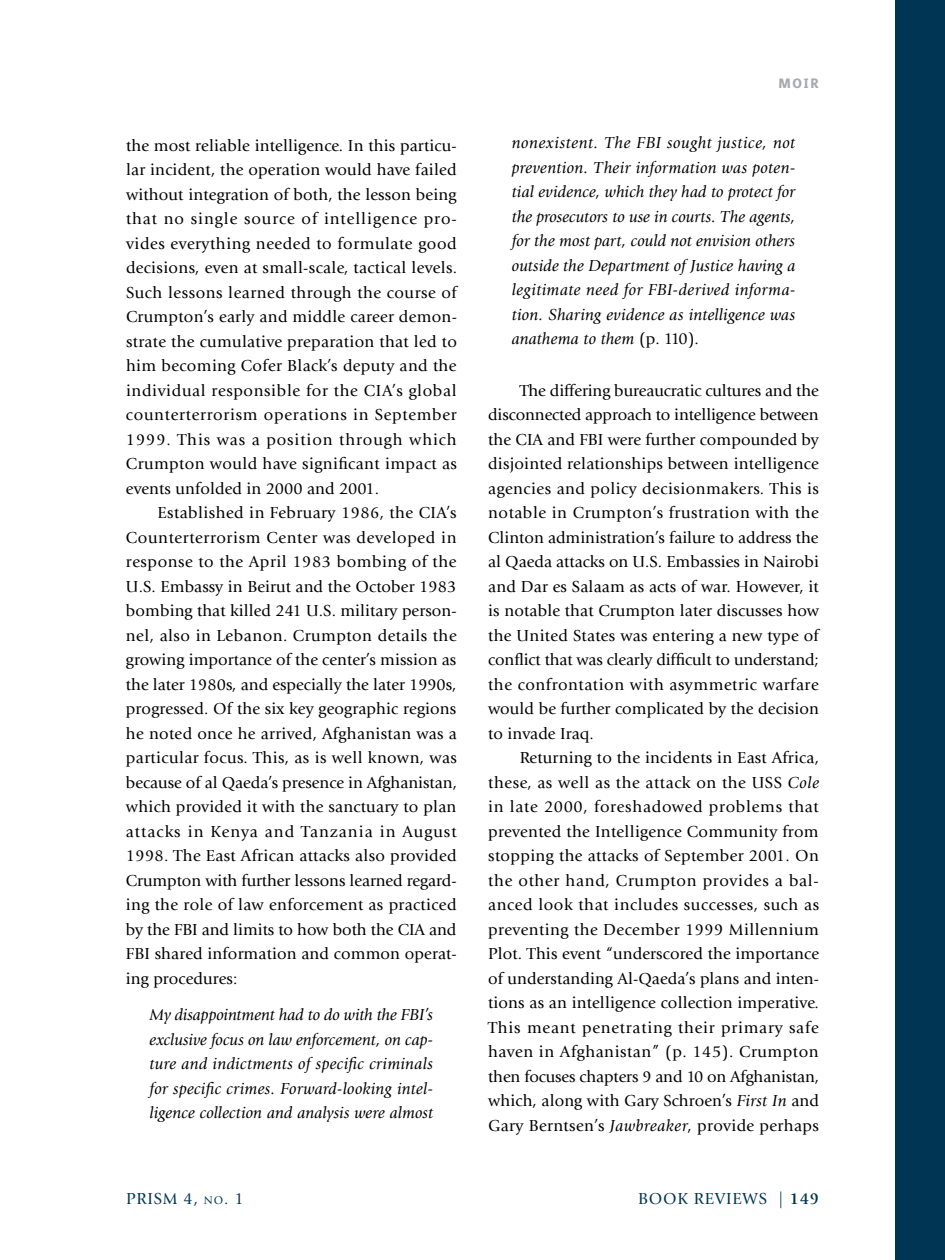
<style>
.page{position:relative;width:945px;height:1260px;background:#fff}
.page>*{position:absolute;margin:0;border:0;box-sizing:border-box;transform-origin:0 0}
.t1{font:700 17.5px "Surface";color:#a7a9ac}
.t2{font:16.62px/24.5px "Giovanni Std";letter-spacing:.005em;color:#000;text-align:justify}
.t3{font:italic 16.62px/24.5px "Giovanni Std";letter-spacing:.01em;color:#000;text-align:justify}
.t4{font:16.62px "Giovanni Std";letter-spacing:.05em;color:#003653}
.t5{font:700 16.62px "Giovanni Std";color:#003653}
.s1{font-style:normal}
.s2{font-style:italic}
.s3{font-size:11.72px}
.s4{font-weight:400}
</style>
<div class="page">
<div style="left:896px;top:0;width:49px;height:1260px;background:#003653"></div>
<p class="t2" style="left:126px;top:133px;width:333px">the most reliable intelligence. In this particu&shy;lar incident, the operation would have failed without integration of both, the lesson being that no single source of intelligence pro&shy;vides everything needed to formulate good decisions, even at small-scale, tactical levels.<br>Such lessons learned through the course of Crumpton’s early and middle career demon&shy;strate the cumulative preparation that led to him becoming Cofer Black’s deputy and the individual responsible for the CIA’s global counterterrorism operations in September 1999. This was a position through which Crumpton would have significant impact as events unfolded in 2000 and 2001.</p>
<p class="t2" style="left:126px;top:501px;width:333px;text-indent:32px">Established in February 1986, the CIA’s Counterterrorism Center was developed in response to the April 1983 bombing of the U.S. Embassy in Beirut and the October 1983 bombing that killed 241 U.S. military person&shy;nel, also in Lebanon. Crumpton details the growing importance of the center’s mission as the later 1980s, and especially the later 1990s, progressed. Of the six key geographic regions he noted once he arrived, Afghanistan was a particular focus. This, as is well known, was because of al Qaeda’s presence in Afghanistan, which provided it with the sanctuary to plan attacks in Kenya and Tanzania in August 1998. The East African attacks also provided Crumpton with further lessons learned regard&shy;ing the role of law enforcement as practiced by the FBI and limits to how both the CIA and FBI shared information and common operat&shy;ing procedures:</p>
<p class="t3" style="left:150px;top:1003px;width:285px">My disappointment had to do with the FBI’s exclusive focus on law enforcement, on cap&shy;ture and indictments of specific criminals for specific crimes. Forward-looking intel&shy;ligence collection and analysis were almost</p>
<p class="t1" style="left:778px;top:76px;width:11px">moi</p>
<p class="t1" style="left:810px;top:76px;width:10px">r</p>
<p class="t3" style="left:512px;top:131px;width:285px">nonexistent. The FBI sought justice, not prevention. Their information was poten&shy;tial evidence, which they had to protect for the prosecutors to use in courts. The agents, for the most part, could not envision others outside the Department of Justice having a legitimate need for FBI-derived informa&shy;tion. Sharing evidence as intelligence was anathema to them <span class="s1">(p. 110).</span></p>
<p class="t2" style="left:488px;top:378px;width:332px;text-indent:31px">The differing bureaucratic cultures and the disconnected approach to intelligence between the CIA and FBI were further compounded by disjointed relationships between intelligence agencies and policy decisionmakers. This is notable in Crumpton’s frustration with the Clinton administration’s failure to address the al Qaeda attacks on U.S. Embassies in Nairobi and Dar es Salaam as acts of war. However, it is notable that Crumpton later discusses how the United States was entering a new type of conflict that was clearly difficult to understand; the confrontation with asymmetric warfare would be further complicated by the decision to invade Iraq.</p>
<p class="t2" style="left:488px;top:746px;width:333px;text-indent:32px">Returning to the incidents in East Africa, these, as well as the attack on the USS <span class="s2">Cole </span>in late 2000, foreshadowed problems that prevented the Intelligence Community from stopping the attacks of September 2001. On the other hand, Crumpton provides a bal&shy;anced look that includes successes, such as preventing the December 1999 Millennium Plot. This event “underscored the importance of understanding Al-Qaeda’s plans and inten&shy;tions as an intelligence collection imperative.<br>This meant penetrating their primary safe haven in Afghanistan” (p. 145). Crumpton then focuses chapters 9 and 10 on Afghanistan, which, along with Gary Schroen’s <span class="s2">First In</span> and Gary Berntsen’s <span class="s2">Jawbreaker</span>, provide perhaps</p>
<p class="t4" style="left:126px;top:1189px;width:119px">PRISM 4, <span class="s3">no</span>. 1</p>
<p class="t4" style="left:638px;top:1189px;width:14px">book</p>
<p class="t4" style="left:694px;top:1189px;width:62px">revi ews</p>
<p class="t5" style="left:778px;top:1189px;width:42px"><span class="s4">|</span> 149</p>
</div>
